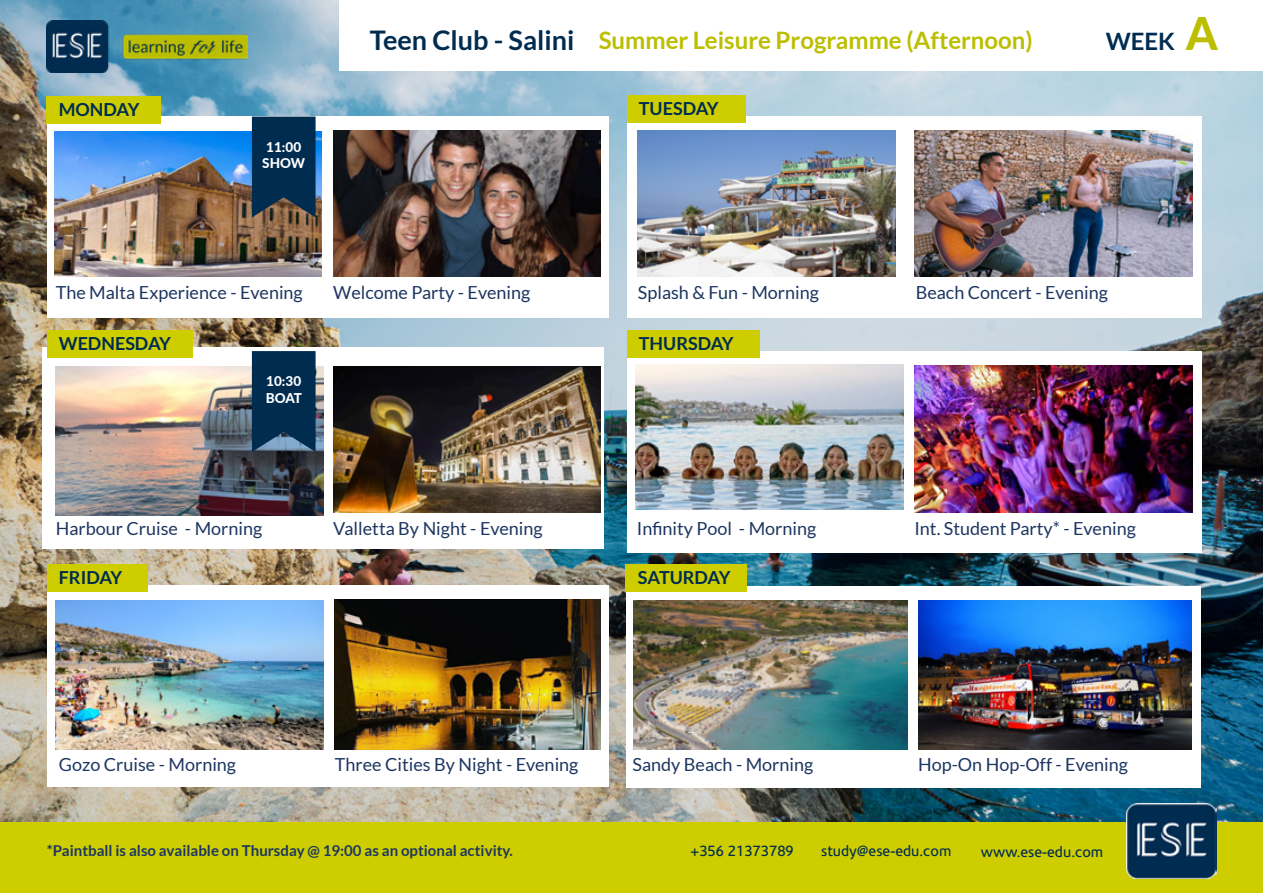
<style>
.page{position:relative;width:1263px;height:893px;background:#fff}
.page>*{position:absolute;margin:0;border:0;box-sizing:border-box;transform-origin:0 0}
.t1{font:700 24px "Lato";color:#bcbe00}
.t2{font:700 24px "Lato";color:#002c50}
.t3{font:18px "Lato";color:#1d3661}
.t4{font:700 18px "Lato";color:#002c50}
.t5{font:700 15px "Lato";color:#1d3661}
.t6{font:15px "Corisande";color:#002c50}
.t7{font:800 13.5px/16.2px "Lato";color:#fff}
.s1{font-size:27px;color:#002c50}
.s2{font-weight:800;font-size:45px;color:#bcbe00}
</style>
<div class="page">
<img style="left:0;top:0;width:1263px;height:822px">
<div style="left:0;top:822px;width:1263px;height:71px;background:#cdcd00"></div>
<div style="left:47px;top:117px;width:562px;height:201px;background:#fff"></div>
<div style="left:627px;top:117px;width:575px;height:201px;background:#fff"></div>
<div style="left:43px;top:347px;width:561px;height:202px;background:#fff"></div>
<div style="left:627px;top:351px;width:575px;height:202px;background:#fff"></div>
<div style="left:626px;top:586px;width:575px;height:202px;background:#fff"></div>
<div style="left:47px;top:586px;width:562px;height:201px;background:#fff"></div>
<img style="left:633px;top:601px;width:274px;height:148px">
<div style="left:47px;top:96px;width:114px;height:28px;background:#cdcd00"></div>
<div style="left:627px;top:96px;width:119px;height:27px;background:#cdcd00"></div>
<div style="left:47px;top:330px;width:146px;height:28px;background:#cdcd00"></div>
<div style="left:627px;top:330px;width:132px;height:28px;background:#cdcd00"></div>
<div style="left:47px;top:564px;width:100px;height:28px;background:#cdcd00"></div>
<div style="left:626px;top:564px;width:121px;height:28px;background:#cdcd00"></div>
<img style="left:1127px;top:804px;width:89px;height:75px">
<img style="left:47px;top:21px;width:201px;height:51px">
<div style="left:339px;top:0;width:924px;height:71px;background:#fff"></div>
<img style="left:54px;top:131px;width:267px;height:146px">
<img style="left:333px;top:130px;width:268px;height:147px">
<img style="left:333px;top:366px;width:268px;height:147px">
<img style="left:56px;top:600px;width:267px;height:149px">
<img style="left:918px;top:600px;width:273px;height:149px">
<svg style="left:252px;top:117px;width:64px;height:100px;background:#0c314f"></svg>
<img style="left:914px;top:365px;width:278px;height:147px">
<img style="left:56px;top:366px;width:267px;height:149px">
<svg style="left:252px;top:351px;width:64px;height:101px;background:#0c3659"></svg>
<img style="left:636px;top:365px;width:267px;height:145px">
<img style="left:335px;top:600px;width:266px;height:149px">
<img style="left:914px;top:130px;width:278px;height:147px">
<img style="left:638px;top:131px;width:258px;height:146px">
<h1 class="t1" style="left:370px;top:27px;width:664px"><span class="s1">Teen Club - Salini</span> Summer Leisure Programme (Afternoon)</h1>
<p class="t4" style="left:59px;top:99px;width:82px">MONDAY</p>
<p class="t4" style="left:639px;top:99px;width:81px">TUESDAY</p>
<p class="t7" style="left:262px;top:138px;width:44px">11:00<br>SHOW</p>
<h1 class="t2" style="left:1106px;top:27px;width:113px">WEEK <span class="s2">A</span></h1>
<p class="t3" style="left:56px;top:282px;width:249px">The Malta Experience - Evening</p>
<p class="t3" style="left:333px;top:282px;width:198px">Welcome Party - Evening</p>
<p class="t3" style="left:916px;top:282px;width:194px">Beach Concert - Evening</p>
<p class="t3" style="left:638px;top:282px;width:183px">Splash &amp; Fun - Morning</p>
<p class="t4" style="left:59px;top:333px;width:114px">WEDNESDAY</p>
<p class="t4" style="left:639px;top:333px;width:96px">THURSDAY</p>
<p class="t7" style="left:266px;top:373px;width:38px">10:30<br>BOAT</p>
<p class="t3" style="left:56px;top:518px;width:208px">Harbour Cruise - Morning</p>
<p class="t3" style="left:333px;top:518px;width:211px">Valletta By Night - Evening</p>
<p class="t3" style="left:637px;top:518px;width:181px">Infinity Pool - Morning</p>
<p class="t4" style="left:59px;top:567px;width:65px">FRIDAY</p>
<p class="t4" style="left:638px;top:567px;width:94px">SATURDAY</p>
<p class="t3" style="left:914px;top:518px;width:223px">Int. Student Party* - Evening</p>
<p class="t3" style="left:59px;top:755px;width:179px">Gozo Cruise - Morning</p>
<p class="t3" style="left:632px;top:755px;width:182px">Sandy Beach - Morning</p>
<p class="t3" style="left:918px;top:755px;width:211px">Hop-On Hop-Off - Evening</p>
<p class="t3" style="left:335px;top:755px;width:245px">Three Cities By Night - Evening</p>
<p class="t5" style="left:47px;top:842px;width:468px">*Paintball is also available on Thursday @ 19:00 as an optional activity.</p>
<p class="t6" style="left:690px;top:843px;width:105px">+356 21373789</p>
<p class="t6" style="left:821px;top:843px;width:132px">study@ese-edu.com</p>
<p class="t6" style="left:981px;top:844px;width:124px">www.ese-edu.com</p>
</div>
